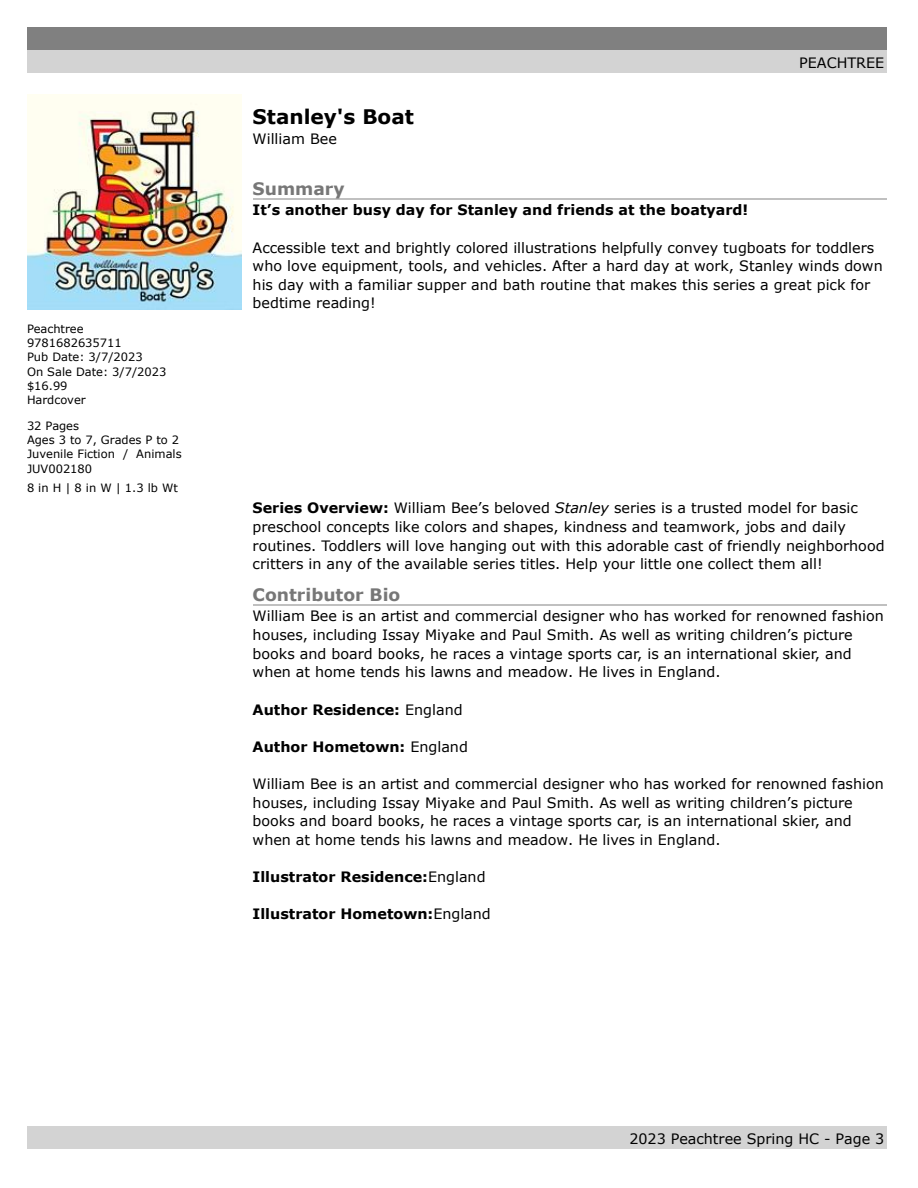
<style>
.page{position:relative;width:918px;height:1188px;background:#fff}
.page>*{position:absolute;margin:0;border:0;box-sizing:border-box;transform-origin:0 0}
.t1{font:700 20.1px "Verdana";color:#000}
.t2{font:700 17.25px "Verdana";color:#777}
.t3{font:14.25px/18.6px "Verdana";color:#000}
.t4{font:700 14.25px "Verdana";color:#000}
.t5{font:11.4px/14.4px "Verdana";color:#000}
.s1{font-weight:700}
.s2{font-style:italic}
.s3{font-weight:400}
</style>
<div class="page">
<div style="left:27px;top:27px;width:859px;height:23px;background:#808080"></div>
<div style="left:27px;top:50px;width:859px;height:23px;background:#d3d3d3"></div>
<div style="left:27px;top:1126px;width:859px;height:23px;background:#d3d3d3"></div>
<img style="left:27px;top:94px;width:215px;height:215px">
<hr style="left:253px;top:198px;width:633px;height:2px;background:#c0c0c0">
<hr style="left:253px;top:604px;width:633px;height:2px;background:#c0c0c0">
<p class="t5" style="left:27px;top:321px;width:141px">Peachtree<br>9781682635711<br>Pub Date: 3/7/2023<br>On Sale Date: 3/7/2023 $16.99<br>Hardcover</p>
<p class="t5" style="left:27px;top:418px;width:156px">32 Pages<br>Ages 3 to 7, Grades P to 2<br>Juvenile Fiction / Animals<br>JUV002180</p>
<p class="t5" style="left:27px;top:480px;width:152px">8 in H | 8 in W | 1.3 lb Wt</p>
<p class="t3" style="left:799px;top:53px;width:87px">PEACHTREE</p>
<h1 class="t1" style="left:253px;top:104px;width:163px">Stanley's Boat</h1>
<p class="t3" style="left:253px;top:130px;width:86px">William Bee</p>
<p class="t2" style="left:253px;top:178px;width:94px">Summary</p>
<p class="t4" style="left:253px;top:201px;width:497px">It’s another busy day for Stanley and friends at the boatyard!</p>
<p class="t3" style="left:253px;top:238px;width:632px">Accessible text and brightly colored illustrations helpfully convey tugboats for toddlers who love equipment, tools, and vehicles. After a hard day at work, Stanley winds down his day with a familiar supper and bath routine that makes this series a great pick for bedtime reading!</p>
<p class="t3" style="left:253px;top:498px;width:633px"><span class="s1">Series Overview:</span> William Bee’s beloved <span class="s2">Stanley</span> series is a trusted model for basic preschool concepts like colors and shapes, kindness and teamwork, jobs and daily routines. Toddlers will love hanging out with this adorable cast of friendly neighborhood critters in any of the available series titles. Help your little one collect them all!</p>
<p class="t2" style="left:253px;top:584px;width:149px">Contributor Bio</p>
<p class="t3" style="left:253px;top:607px;width:633px">William Bee is an artist and commercial designer who has worked for renowned fashion houses, including Issay Miyake and Paul Smith. As well as writing children’s picture books and board books, he races a vintage sports car, is an international skier, and when at home tends his lawns and meadow. He lives in England.</p>
<p class="t4" style="left:253px;top:700px;width:212px">Author Residence: <span class="s3">England</span></p>
<p class="t4" style="left:253px;top:738px;width:217px">Author Hometown: <span class="s3">England</span></p>
<p class="t3" style="left:253px;top:774px;width:633px">William Bee is an artist and commercial designer who has worked for renowned fashion houses, including Issay Miyake and Paul Smith. As well as writing children’s picture books and board books, he races a vintage sports car, is an international skier, and when at home tends his lawns and meadow. He lives in England.</p>
<p class="t4" style="left:253px;top:868px;width:234px">Illustrator Residence:<span class="s3">England</span></p>
<p class="t4" style="left:253px;top:905px;width:240px">Illustrator Hometown:<span class="s3">England</span></p>
<p class="t3" style="left:629px;top:1129px;width:256px">2023 Peachtree Spring HC - Page 3</p>
</div>
